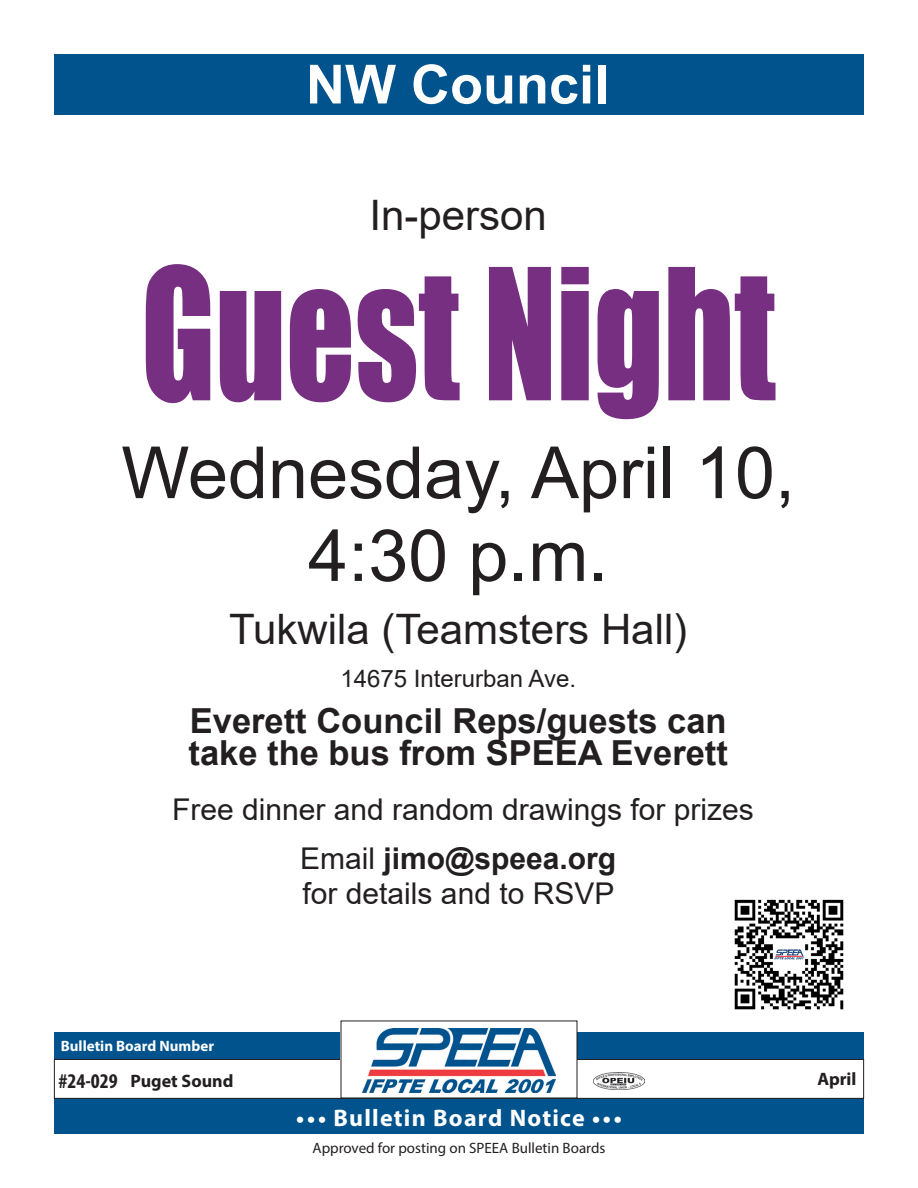
<style>
.page{position:relative;width:918px;height:1188px;background:#fff}
.page>*{position:absolute;margin:0;border:0;box-sizing:border-box;transform-origin:0 0}
.t1{font:168.75px "Impact";color:#772f81;scale:.8 1}
.t2{font:72px/82.8px "Arial";color:#231f20;text-align:center}
.t3{font:700 54px "Arial";color:#fff}
.t4{font:42px "Arial";color:#231f20}
.t5{font:700 34.5px/31.5px "Arial";color:#231f20}
.t6{font:30px/34.5px "Arial";color:#231f20}
.t7{font:24px "Myriad Variable Concept";letter-spacing:.05em;color:#fff}
.t8{font:24px "Arial";color:#231f20}
.t9{font:700 condensed 21px "Myriad Pro";color:#231f20}
.t10{font:18px "Myriad Variable Concept";color:#231f20}
.t11{font:15px "Myriad Pro";color:#231f20}
.t12{font:15px "Myriad Variable Concept";color:#fff}
.s1{font-weight:700}
</style>
<div class="page">
<div style="left:54px;top:1033px;width:810px;height:101px;background:#00538d"></div>
<div style="left:54px;top:1059px;width:810px;height:39px;background:#fff"></div>
<div style="left:54px;top:1059px;width:810px;height:40px;border:1px solid #231f20"></div>
<img style="left:594px;top:1073px;width:50px;height:17px">
<div style="left:341px;top:1021px;width:236px;height:77px;background:#fff"></div>
<img style="left:363px;top:1028px;width:192px;height:64px">
<img style="left:734px;top:899px;width:110px;height:111px">
<div style="left:54px;top:54px;width:809px;height:60px;background:#00538d"></div>
<p class="t3" style="left:306px;top:46px;width:304px">NW Council</p>
<p class="t4" style="left:370px;top:186px;width:179px">In-person</p>
<p class="t1" style="left:141px;top:203px;width:795px">Guest Night</p>
<p class="t2" style="left:121px;top:431px;width:675px">Wednesday, April 10,<br>4:30 p.m.</p>
<p class="t4" style="left:229px;top:601px;width:460px">Tukwila (Teamsters Hall)</p>
<p class="t8" style="left:340px;top:662px;width:237px">14675 Interurban Ave.</p>
<p class="t5" style="left:189px;top:706px;width:541px">Everett Council Reps/guests can take the bus from SPEEA Everett</p>
<p class="t6" style="left:172px;top:792px;width:583px">Free dinner and random drawings for prizes</p>
<p class="t6" style="left:300px;top:841px;width:317px">Email <span class="s1">jimo@speea.org </span>for details and to RSVP</p>
<p class="t12" style="left:61px;top:1037px;width:155px">Bulletin Board Number</p>
<p class="t10" style="left:130px;top:1070px;width:105px">Puget Sound</p>
<p class="t9" style="left:59px;top:1067px;width:61px">#24-029</p>
<p class="t10" style="left:817px;top:1069px;width:41px">April</p>
<p class="t7" style="left:296px;top:1104px;width:327px">••• Bulletin Board Notice •••</p>
<p class="t11" style="left:313px;top:1138px;width:294px">Approved for posting on SPEEA Bulletin Boards</p>
</div>
